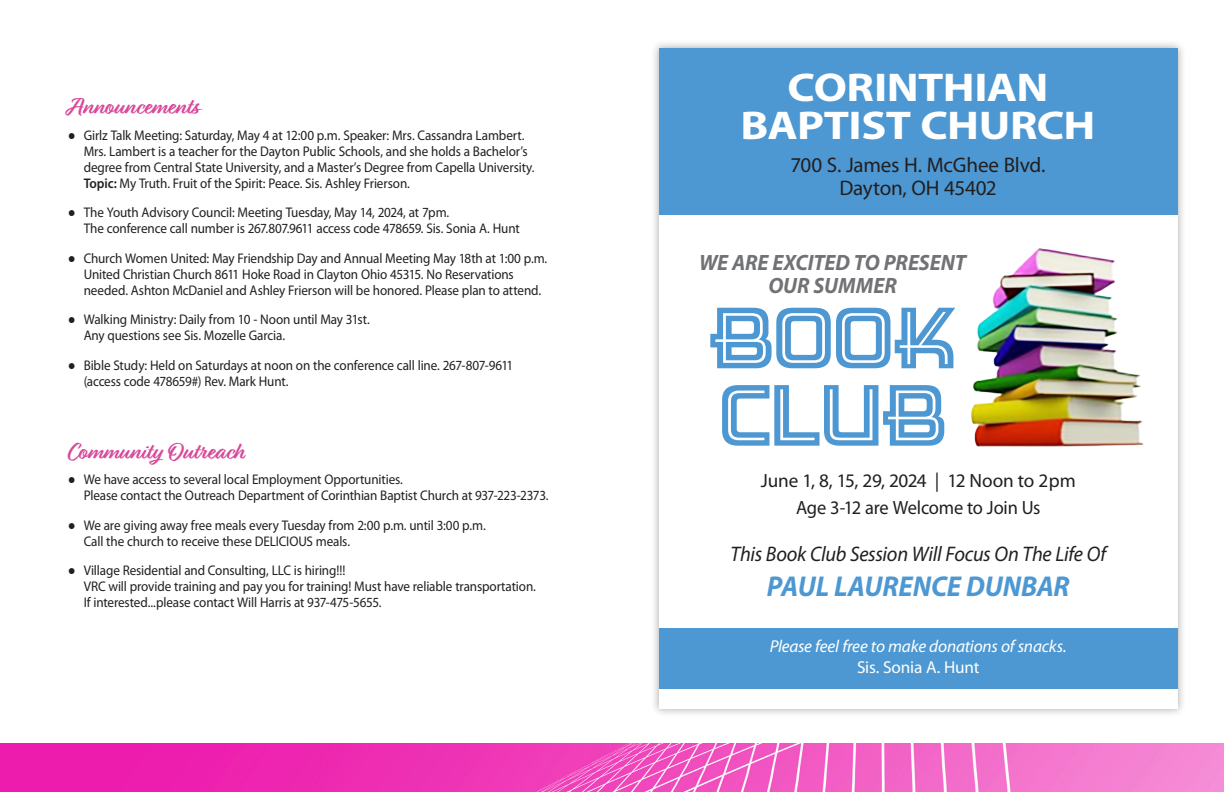
<style>
.page{position:relative;width:1224px;height:792px;background:#fff}
.page>*{position:absolute;margin:0;border:0;box-sizing:border-box;transform-origin:0 0}
.Text{font:83.4px "Hotel";letter-spacing:-.01em;color:#4d98d2}
.Text-2{font:700 40.3px/38.4px "Myriad Pro";letter-spacing:-.015em;color:#fff;text-align:center;scale:1.15 1}
.Text-3{font:italic 700 28.8px "Myriad Pro";letter-spacing:-.005em;color:#4d98d2;scale:.96 1}
.Pink_Sub{font:700 24px "Relation Two";color:#d7489a}
.Text-4{font:italic 700 22.2px/23.2px "Myriad Pro";letter-spacing:-.005em;color:#717275;text-align:center;scale:.96 1}
.Text-5{font:italic 21.1px "Myriad Pro";letter-spacing:-.015em;color:#231f20;scale:.96 1}
.Text-6{font:21.1px "Myriad Pro";letter-spacing:-.01em;color:#231f20}
.Text-7{font:19.2px "Myriad Pro";letter-spacing:-.015em;color:#231f20}
.Text-8{font:19.2px "Myriad Pro";letter-spacing:-.015em;color:#231f20;scale:.96 1}
.Text-9{font:italic 17.3px "Myriad Pro";letter-spacing:-.01em;color:#fff}
.Text-10{font:17.3px "Myriad Pro";letter-spacing:-.015em;color:#fff}
.Text-11{font:14px/16px "Myriad Pro";letter-spacing:-.01em;color:#231f20;scale:.94 1}
.s1{font-family:"Arial"}
.s2{font-weight:600}
</style>
<div class="page">
<img style="left:0;top:743px;width:1224px;height:49px">
<div style="left:650px;top:40px;width:536px;height:677px;background:#231f20;opacity:.38"></div>
<div style="left:659px;top:48px;width:519px;height:660px;background:#fff"></div>
<div style="left:659px;top:628px;width:519px;height:61px;background:#4d98d2"></div>
<div style="left:659px;top:48px;width:519px;height:167px;background:#4d98d2"></div>
<img style="left:970px;top:248px;width:174px;height:199px">
<p class="Pink_Sub" style="left:68px;top:93px;width:132px">Announcements</p>
<p class="Text-11" style="left:84px;top:127px;width:481px;text-indent:-16px"><span class="s1">●</span> Girlz Talk Meeting: Saturday, May 4 at 12:00 p.m. Speaker: Mrs. Cassandra Lambert.<br>Mrs. Lambert is a teacher for the Dayton Public Schools, and she holds a Bachelor’s degree from Central State University, and a Master’s Degree from Capella University.<br><span class="s2">Topic:</span> My Truth. Fruit of the Spirit: Peace. Sis. Ashley Frierson.</p>
<p class="Text-11" style="left:84px;top:205px;width:465px;text-indent:-16px"><span class="s1">●</span> The Youth Advisory Council: Meeting Tuesday, May 14, 2024, at 7pm.<br>The conference call number is 267.807.9611 access code 478659. Sis. Sonia A. Hunt</p>
<p class="Text-11" style="left:84px;top:250px;width:495px;text-indent:-16px"><span class="s1">●</span> Church Women United: May Friendship Day and Annual Meeting May 18th at 1:00 p.m.<br>United Christian Church 8611 Hoke Road in Clayton Ohio 45315. No Reservations needed. Ashton McDaniel and Ashley Frierson will be honored. Please plan to attend.</p>
<p class="Text-11" style="left:84px;top:312px;width:306px;text-indent:-16px"><span class="s1">●</span> Walking Ministry: Daily from 10 - Noon until May 31st.<br>Any questions see Sis. Mozelle Garcia.</p>
<p class="Text-11" style="left:84px;top:357px;width:459px;text-indent:-16px"><span class="s1">●</span> Bible Study: Held on Saturdays at noon on the conference call line. 267-807-9611 (access code 478659#) Rev. Mark Hunt.</p>
<p class="Pink_Sub" style="left:68px;top:437px;width:178px">Community Outreach</p>
<p class="Text-11" style="left:84px;top:471px;width:496px;text-indent:-16px"><span class="s1">●</span> We have access to several local Employment Opportunities.<br>Please contact the Outreach Department of Corinthian Baptist Church at 937-223-2373.</p>
<p class="Text-11" style="left:84px;top:517px;width:429px;text-indent:-16px"><span class="s1">●</span> We are giving away free meals every Tuesday from 2:00 p.m. until 3:00 p.m.<br>Call the church to receive these DELICIOUS meals.</p>
<p class="Text-11" style="left:84px;top:562px;width:483px;text-indent:-16px"><span class="s1">●</span> Village Residential and Consulting, LLC is hiring!!!<br>VRC will provide training and pay you for training! Must have reliable transportation.<br>If interested...please contact Will Harris at 937-475-5655.</p>
<p class="Text-2" style="left:741px;top:66px;width:310px">CORINTHIAN<br>BAPTIST CHURCH</p>
<p class="Text-6" style="left:791px;top:152px;width:256px">700 S. James H. McGhee Blvd.</p>
<p class="Text-6" style="left:839px;top:175px;width:159px">Dayton, OH 45402</p>
<p class="Text-4" style="left:699px;top:251px;width:280px">WE ARE EXCITED TO PRESENT<br>OUR SUMMER</p>
<p class="Text" style="left:709px;top:294px;width:248px">BOOK</p>
<p class="Text" style="left:719px;top:371px;width:229px">CLUB</p>
<p class="Text-7" style="left:761px;top:468px;width:316px">June 1, 8, 15, 29, 2024 | 12 Noon to 2pm</p>
<p class="Text-8" style="left:796px;top:496px;width:256px">Age 3-12 are Welcome to Join Us</p>
<p class="Text-5" style="left:731px;top:541px;width:393px">This Book Club Session Will Focus On The Life Of</p>
<p class="Text-3" style="left:767px;top:568px;width:317px">PAUL LAURENCE DUNBAR</p>
<p class="Text-9" style="left:770px;top:636px;width:299px">Please feel free to make donations of snacks.</p>
<p class="Text-10" style="left:857px;top:657px;width:124px">Sis. Sonia A. Hunt</p>
</div>
